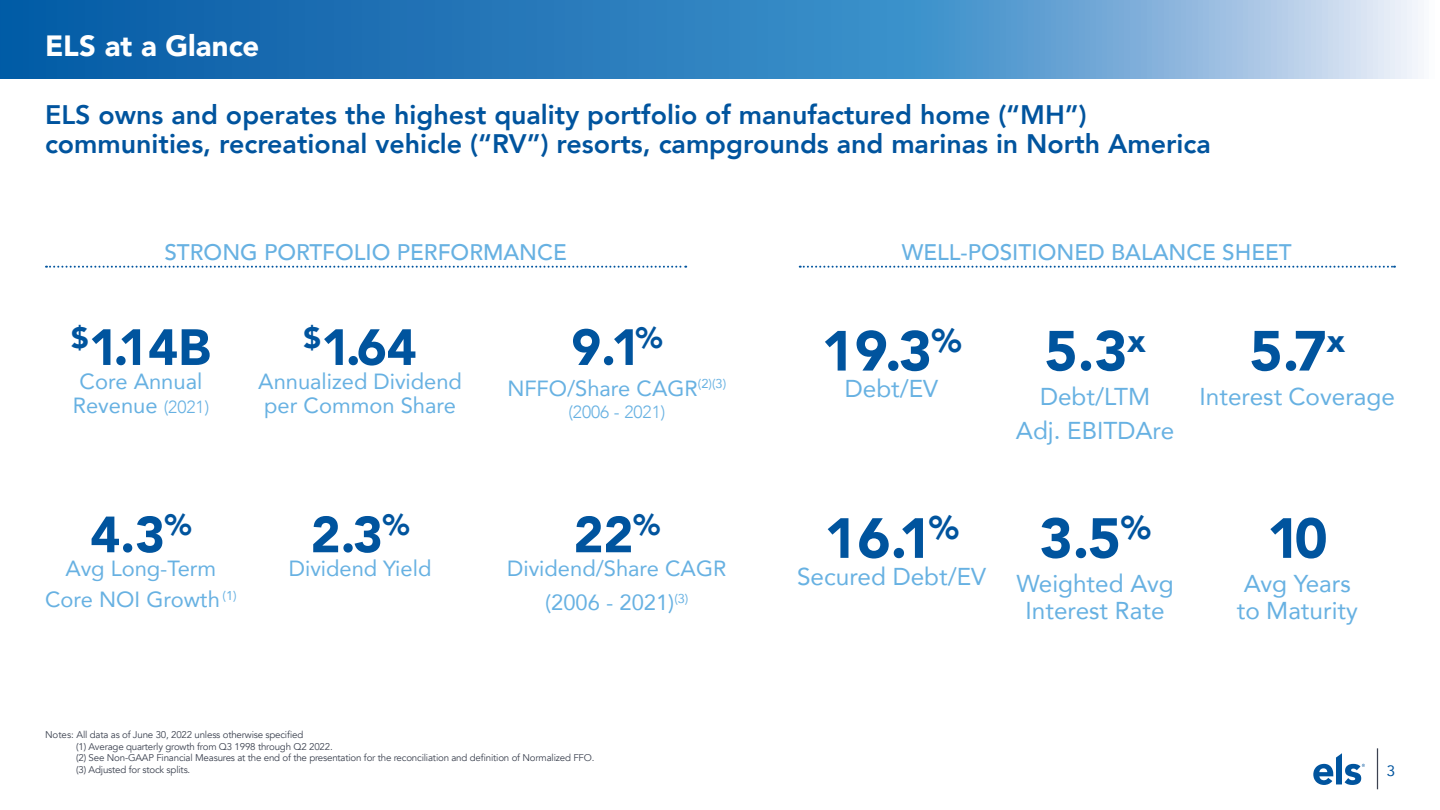
<style>
.page{position:relative;width:1440px;height:810px;background:#fff}
.page>*{position:absolute;margin:0;border:0;box-sizing:border-box;transform-origin:0 0}
.t1{font:900 56px "Avenir";color:#00549e}
.t2{font:900 50.38px "Avenir";color:#00549e}
.t3{font:900 29.25px "Avenir";letter-spacing:.005em;color:#fff}
.t4{font:800 26.75px/29.2px "Avenir";color:#00549e}
.t5{font:24.38px/26.8px "Avenir";color:#67b1e2;text-align:center}
.t6{font:500 22.5px "Avenir";color:#67b1e2}
.t7{font:21.88px/24.1px "Avenir";color:#67b1e2;text-align:center}
.t8{font:300 17.5px "Avenir";color:#67b1e2}
.t9{font:15px "Avenir";color:#00549e}
.t10{font:9.75px/11.8px "Avenir";letter-spacing:-.02em;color:#3c4250}
.s1{font-weight:300;font-size:17.5px}
</style>
<div class="page">
<svg style="left:0;top:0;width:1418px;height:79px;background:#478dc5"></svg>
<svg style="left:1313px;top:753px;width:52px;height:32px"></svg>
<hr style="left:1377px;top:748px;width:1px;height:41px;background:#3c4250">
<svg style="left:46px;top:266px;width:640px;height:2px"></svg>
<svg style="left:800px;top:266px;width:595px;height:2px"></svg>
<h3 class="t3" style="left:45px;top:21px;width:216px">ELS at a Glance</h3>
<h3 class="t4" style="left:45px;top:100px;width:1167px">ELS owns and operates the highest quality portfolio of manufactured home (“MH”) communities, recreational vehicle (“RV”) resorts, campgrounds and marinas in North America</h3>
<h3 class="t6" style="left:164px;top:233px;width:404px">STRONG PORTFOLIO PERFORMANCE</h3>
<h3 class="t6" style="left:902px;top:233px;width:392px">WELL-POSITIONED BALANCE SHEET</h3>
<h2 class="t2" style="left:71px;top:304px;width:141px"><sup>$</sup>1.14B</h2>
<h3 class="t7" style="left:73px;top:369px;width:138px">Core Annual<br>Revenue <span class="s1">(2021)</span></h3>
<h2 class="t2" style="left:304px;top:304px;width:115px"><sup>$</sup>1.64</h2>
<h3 class="t7" style="left:258px;top:369px;width:205px;text-align:left">Annualized Dividend per Common Share</h3>
<h2 class="t2" style="left:90px;top:492px;width:103px">4.3<sup>%</sup></h2>
<h3 class="t7" style="left:45px;top:553px;width:193px;line-height:30.6px">Avg Long-Term<br>Core NOI Growth <sup>(1)</sup></h3>
<h2 class="t2" style="left:311px;top:492px;width:100px">2.3<sup>%</sup></h2>
<h3 class="t7" style="left:289px;top:556px;width:144px">Dividend Yield</h3>
<h2 class="t2" style="left:571px;top:304px;width:93px">9.1<sup>%</sup></h2>
<h3 class="t7" style="left:507px;top:375px;width:220px">NFFO/Share CAGR<sup>(2)(3)</sup></h3>
<h3 class="t8" style="left:568px;top:401px;width:99px">(2006 - 2021)</h3>
<h2 class="t2" style="left:574px;top:492px;width:88px">22<sup>%</sup></h2>
<h3 class="t7" style="left:507px;top:551px;width:221px;line-height:34px">Dividend/Share CAGR (2006 - 2021)<sup>(3)</sup></h3>
<p class="t10" style="left:76px;top:729px;width:520px;text-indent:-31px">Notes: All data as of June 30, 2022 unless otherwise specified<br>(1) Average quarterly growth from Q3 1998 through Q2 2022.<br>(2) See Non-GAAP Financial Measures at the end of the presentation for the reconciliation and definition of Normalized FFO. (3) Adjusted for stock splits.</p>
<h1 class="t1" style="left:821px;top:303px;width:142px">19.3<sup>%</sup></h1>
<h3 class="t5" style="left:845px;top:375px;width:95px">Debt/EV</h3>
<h1 class="t1" style="left:824px;top:490px;width:136px">16.1<sup>%</sup></h1>
<h3 class="t5" style="left:797px;top:562px;width:191px">Secured Debt/EV</h3>
<h1 class="t1" style="left:1045px;top:303px;width:103px">5.3<sup>x</sup></h1>
<h3 class="t5" style="left:1016px;top:378px;width:160px;line-height:34.1px">Debt/LTM<br>Adj. EBITDAre</h3>
<h1 class="t1" style="left:1040px;top:490px;width:113px">3.5<sup>%</sup></h1>
<h3 class="t5" style="left:1017px;top:569px;width:159px">Weighted Avg<br>Interest Rate</h3>
<h1 class="t1" style="left:1250px;top:303px;width:97px">5.7<sup>x</sup></h1>
<h3 class="t5" style="left:1200px;top:382px;width:197px">Interest Coverage</h3>
<h1 class="t1" style="left:1267px;top:490px;width:62px">10</h1>
<h3 class="t5" style="left:1237px;top:569px;width:123px;text-align:left">Avg Years to Maturity</h3>
<h3 class="t9" style="left:1387px;top:759px;width:10px">3</h3>
</div>
